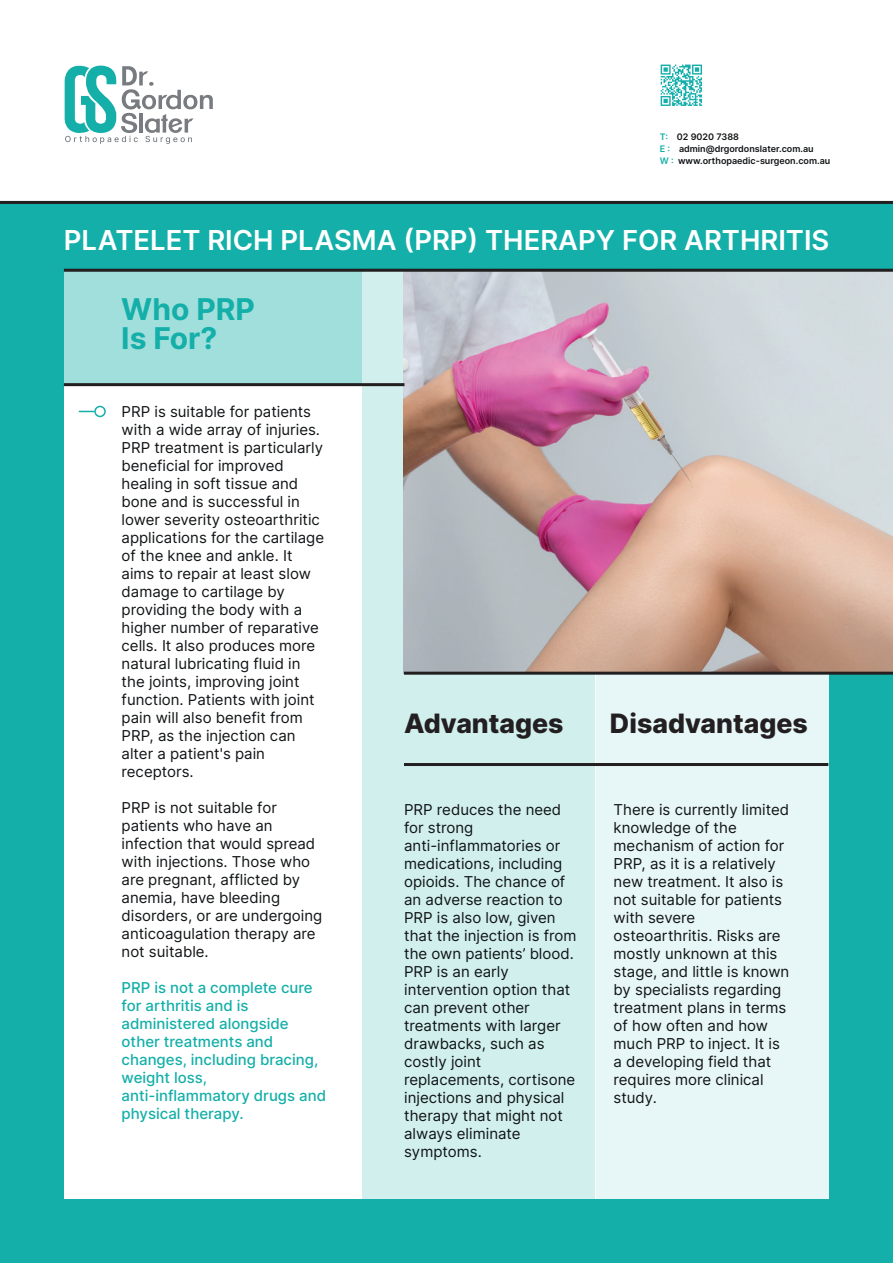
<style>
.page{position:relative;width:893px;height:1263px;background:#fff}
.page>*{position:absolute;margin:0;border:0;box-sizing:border-box;transform-origin:0 0}
.t1{font:700 30px/28.5px "Inter";color:#14afa9}
.t2{font:600 27.45px "Inter";color:#fff}
.t3{font:800 26.7px "Inter";color:#231f20}
.t4{font:15px/18px "Inter";color:#111416}
.t5{font:500 15px/18px "Inter";color:#14afa9}
.t6{font:600 9px/12px "Inter";color:#111416}
.s1{color:#14afaa}
</style>
<div class="page">
<div style="left:0;top:202px;width:893px;height:1061px;background:#14afa9"></div>
<div style="left:64px;top:270px;width:297px;height:929px;background:#fff"></div>
<div style="left:361px;top:270px;width:235px;height:929px;background:#d0efed"></div>
<div style="left:595px;top:270px;width:234px;height:929px;background:#e7f6f6"></div>
<img style="left:404px;top:272px;width:489px;height:400px">
<div style="left:64px;top:271px;width:297px;height:114px;background:#a1dfdc"></div>
<hr style="left:0;top:201px;width:893px;height:3px;background:#231f20">
<hr style="left:404px;top:763px;width:424px;height:3px;background:#231f20">
<div style="left:94px;top:406px;width:12px;height:11px;border:2px solid #14afa9;border-radius:50%"></div>
<svg style="left:79px;top:411px;width:15px;height:1px"></svg>
<hr style="left:404px;top:672px;width:489px;height:3px;background:#231f20">
<hr style="left:64px;top:269px;width:829px;height:3px;background:#231f20">
<hr style="left:64px;top:383px;width:340px;height:3px;background:#231f20">
<svg style="left:64px;top:65px;width:149px;height:79px"></svg>
<svg style="left:660px;top:64px;width:42px;height:42px"></svg>
<svg style="left:661px;top:65px;width:41px;height:41px"></svg>
<p class="t6" style="left:660px;top:130px;width:172px"><span class="s1">T:</span> 02 9020 7388<br><span class="s1">E :</span> admin@drgordonslater.com.au<br><span class="s1">W :</span> www.orthopaedic-surgeon.com.au</p>
<h2 class="t2" style="left:64px;top:220px;width:767px">PLATELET RICH PLASMA (PRP) THERAPY FOR ARTHRITIS</h2>
<h1 class="t1" style="left:121px;top:294px;width:135px">Who PRP<br>Is For?</h1>
<p class="t4" style="left:122px;top:402px;width:204px">PRP is suitable for patients with a wide array of injuries.<br>PRP treatment is particularly beneficial for improved healing in soft tissue and bone and is successful in lower severity osteoarthritic applications for the cartilage of the knee and ankle. It aims to repair at least slow damage to cartilage by providing the body with a higher number of reparative cells. It also produces more natural lubricating fluid in the joints, improving joint function. Patients with joint pain will also benefit from<br>PRP, as the injection can alter a patient's pain receptors.</p>
<p class="t4" style="left:122px;top:798px;width:202px">PRP is not suitable for patients who have an infection that would spread with injections. Those who are pregnant, afflicted by anemia, have bleeding disorders, or are undergoing anticoagulation therapy are not suitable.</p>
<p class="t5" style="left:122px;top:978px;width:206px">PRP is not a complete cure for arthritis and is administered alongside other treatments and changes, including bracing, weight loss, anti-inflammatory drugs and physical therapy.</p>
<h3 class="t3" style="left:404px;top:703px;width:161px">Advantages</h3>
<h3 class="t3" style="left:610px;top:704px;width:199px">Disadvantages</h3>
<p class="t4" style="left:404px;top:800px;width:174px">PRP reduces the need for strong anti-inflammatories or medications, including opioids. The chance of an adverse reaction to<br>PRP is also low, given that the injection is from the own patients’ blood.<br>PRP is an early intervention option that can prevent other treatments with larger drawbacks, such as costly joint replacements, cortisone injections and physical therapy that might not always eliminate symptoms.</p>
<p class="t4" style="left:614px;top:800px;width:177px">There is currently limited knowledge of the mechanism of action for<br>PRP, as it is a relatively new treatment. It also is not suitable for patients with severe osteoarthritis. Risks are mostly unknown at this stage, and little is known by specialists regarding treatment plans in terms of how often and how much PRP to inject. It is a developing field that requires more clinical study.</p>
</div>
